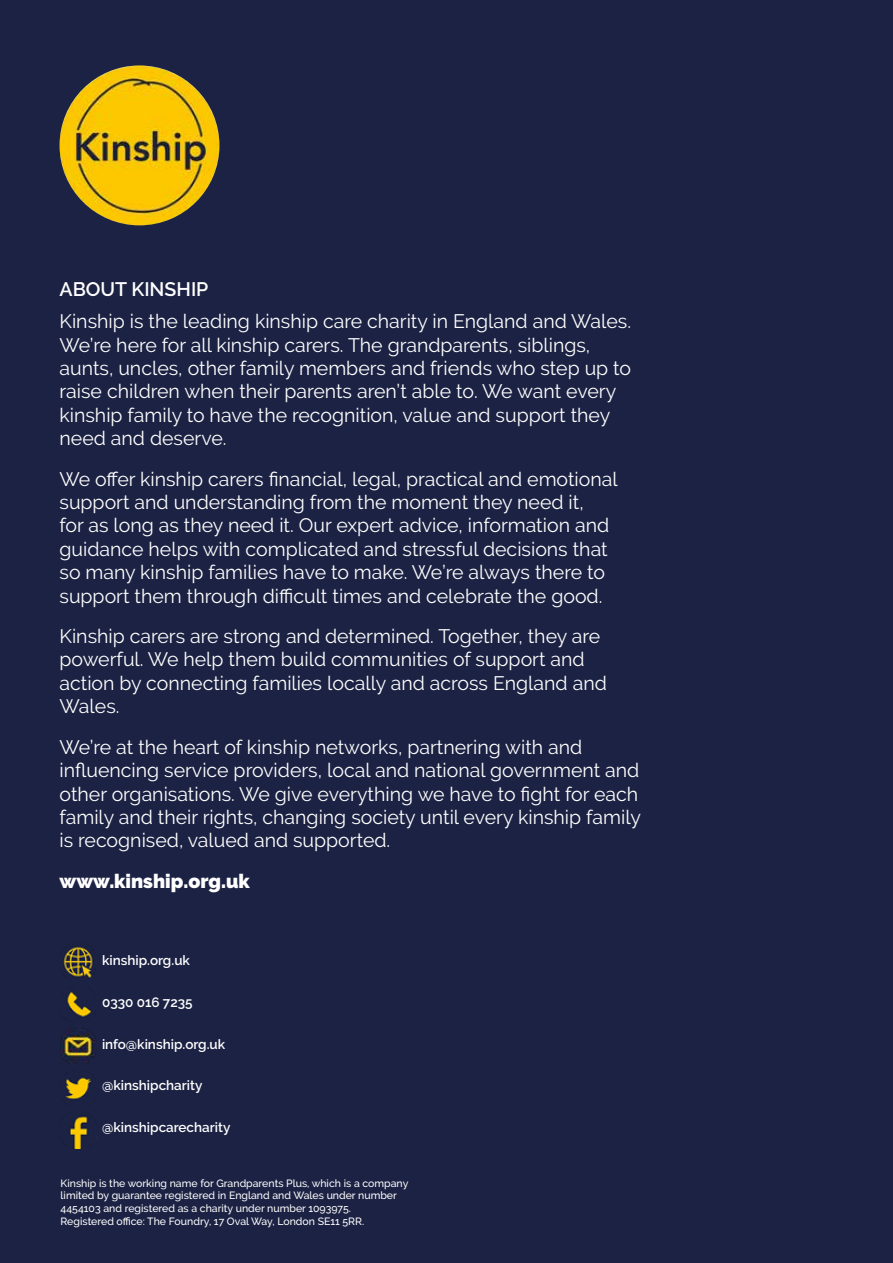
<style>
.page{position:relative;width:893px;height:1263px;background:#1c2243}
.page>*{position:absolute;margin:0;border:0;box-sizing:border-box;transform-origin:0 0}
.t1{font:19.5px/23.4px "Raleway";color:#fff}
.t2{font:900 19.5px "Raleway";color:#fff}
.t3{font:600 19.5px "Raleway";color:#fff}
.t4{font:600 13.5px "Raleway";color:#fff}
.t5{font:500 10.5px/12.6px "Raleway";color:#fff}
</style>
<div class="page">
<img style="left:63px;top:947px;width:31px;height:31px">
<img style="left:67px;top:992px;width:24px;height:26px">
<img style="left:60px;top:1028px;width:36px;height:36px">
<img style="left:65px;top:1077px;width:26px;height:23px">
<img style="left:70px;top:1116px;width:27px;height:33px">
<img style="left:60px;top:65px;width:159px;height:160px;border-radius:80px">
<p class="t3" style="left:60px;top:278px;width:150px">ABOUT KINSHIP</p>
<p class="t1" style="left:60px;top:310px;width:573px">Kinship is the leading kinship care charity in England and Wales.<br>We’re here for all kinship carers. The grandparents, siblings, aunts, uncles, other family members and friends who step up to raise children when their parents aren’t able to. We want every kinship family to have the recognition, value and support they need and deserve.</p>
<p class="t1" style="left:60px;top:467px;width:560px">We offer kinship carers financial, legal, practical and emotional support and understanding from the moment they need it,<br>for as long as they need it. Our expert advice, information and guidance helps with complicated and stressful decisions that so many kinship families have to make. We’re always there to support them through difficult times and celebrate the good.</p>
<p class="t1" style="left:60px;top:624px;width:549px">Kinship carers are strong and determined. Together, they are powerful. We help them build communities of support and action by connecting families locally and across England and Wales.</p>
<p class="t1" style="left:60px;top:735px;width:583px">We’re at the heart of kinship networks, partnering with and influencing service providers, local and national government and other organisations. We give everything we have to fight for each family and their rights, changing society until every kinship family is recognised, valued and supported.</p>
<p class="t2" style="left:60px;top:869px;width:192px">www.kinship.org.uk</p>
<p class="t4" style="left:102px;top:953px;width:89px">kinship.org.uk</p>
<p class="t4" style="left:102px;top:994px;width:92px">0330 016 7235</p>
<p class="t4" style="left:102px;top:1036px;width:125px">info@kinship.org.uk</p>
<p class="t4" style="left:102px;top:1078px;width:102px">@kinshipcharity</p>
<p class="t4" style="left:102px;top:1119px;width:130px">@kinshipcarecharity</p>
<p class="t5" style="left:61px;top:1177px;width:349px">Kinship is the working name for Grandparents Plus, which is a company limited by guarantee registered in England and Wales under number 4454103 and registered as a charity under number 1093975.<br>Registered office: The Foundry, 17 Oval Way, London SE11 5RR.</p>
</div>
